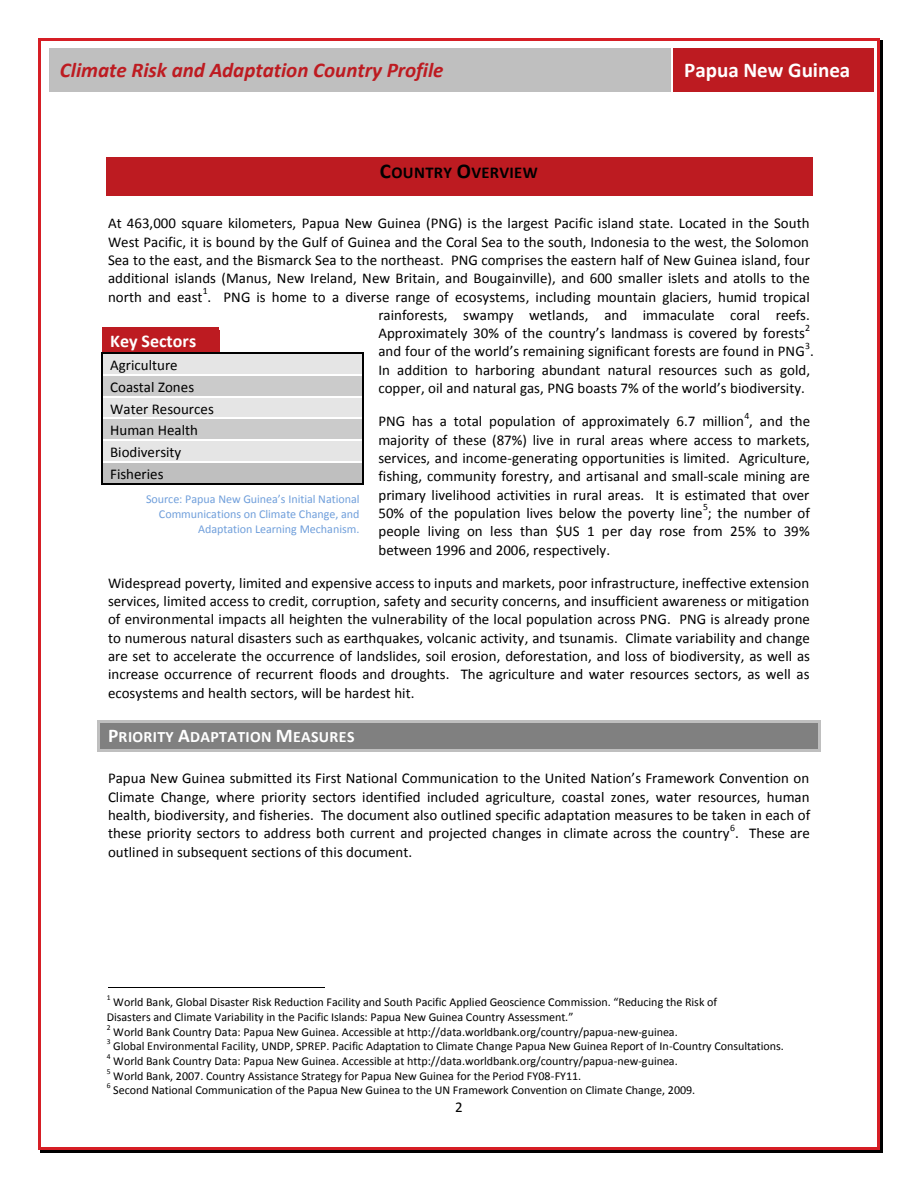
<style>
.page{position:relative;width:918px;height:1188px;background:#fff}
.page>*{position:absolute;margin:0;border:0;box-sizing:border-box;transform-origin:0 0}
.t1{font:italic 700 21px "Calibri";color:#bd1b21}
.t2{font:700 21px "Calibri";color:#fff}
.t3{font:700 18px "Calibri";color:#fff}
.t4{font:700 16.5px "Calibri";letter-spacing:.02em;color:#000}
.t5{font:700 15.9px "Calibri";letter-spacing:.02em;color:#fff}
.t6{font:15px/18.3px "Calibri";color:#000;text-align:justify}
.t7{font:12px/14.5px "Calibri";letter-spacing:-.005em;color:#000}
.t8{font:12px/14.7px "Calibri";letter-spacing:-.005em;color:#709fdb;text-align:right}
.t9{font:9.75px "Calibri";color:#000}
.t10{font:7.5px "Calibri";color:#000}
.s1{font-size:21px}
.s2{font-size:19.5px}
</style>
<div class="page">
<div style="left:49px;top:49px;width:621px;height:43px;background:#bfbfbf"></div>
<div style="left:673px;top:49px;width:201px;height:43px;background:#bd1b21"></div>
<div style="left:106px;top:158px;width:706px;height:38px;background:#bd1b21"></div>
<div style="left:100px;top:722px;width:718px;height:27px;background:#808080"></div>
<hr style="left:100px;top:720px;width:718px;height:2px;background:#bfbfbf">
<hr style="left:100px;top:749px;width:718px;height:2px;background:#bfbfbf">
<hr style="left:98px;top:722px;width:2px;height:27px;background:#bfbfbf">
<hr style="left:818px;top:722px;width:2px;height:27px;background:#bfbfbf">
<hr style="left:108px;top:987px;width:216px;height:1px;background:#000">
<hr style="left:102px;top:328px;width:117px;height:2px;background:#bd1b21">
<div style="left:102px;top:330px;width:8px;height:22px;background:#bd1b21"></div>
<div style="left:211px;top:330px;width:8px;height:22px;background:#bd1b21"></div>
<div style="left:110px;top:330px;width:101px;height:22px;background:#bd1b21"></div>
<hr style="left:103px;top:354px;width:259px;height:2px;background:#e5e5e5">
<div style="left:103px;top:356px;width:7px;height:18px;background:#e5e5e5"></div>
<div style="left:355px;top:356px;width:7px;height:18px;background:#e5e5e5"></div>
<div style="left:110px;top:356px;width:245px;height:18px;background:#e5e5e5"></div>
<hr style="left:104px;top:352px;width:115px;height:2px;background:#000">
<hr style="left:221px;top:352px;width:70px;height:2px;background:#000">
<hr style="left:293px;top:352px;width:69px;height:2px;background:#000">
<hr style="left:101px;top:354px;width:2px;height:20px;background:#000">
<hr style="left:362px;top:354px;width:2px;height:20px;background:#000">
<hr style="left:103px;top:376px;width:259px;height:1px;background:#cbcbcb">
<div style="left:103px;top:377px;width:7px;height:19px;background:#cbcbcb"></div>
<div style="left:355px;top:377px;width:7px;height:19px;background:#cbcbcb"></div>
<div style="left:110px;top:377px;width:245px;height:19px;background:#cbcbcb"></div>
<hr style="left:101px;top:376px;width:2px;height:20px;background:#000">
<hr style="left:362px;top:376px;width:2px;height:20px;background:#000">
<hr style="left:103px;top:397px;width:259px;height:2px;background:#e5e5e5">
<div style="left:103px;top:399px;width:7px;height:19px;background:#e5e5e5"></div>
<div style="left:355px;top:399px;width:7px;height:19px;background:#e5e5e5"></div>
<div style="left:110px;top:399px;width:245px;height:19px;background:#e5e5e5"></div>
<hr style="left:101px;top:397px;width:2px;height:21px;background:#000">
<hr style="left:362px;top:397px;width:2px;height:21px;background:#000">
<hr style="left:103px;top:419px;width:259px;height:2px;background:#cbcbcb">
<div style="left:103px;top:421px;width:7px;height:18px;background:#cbcbcb"></div>
<div style="left:355px;top:421px;width:7px;height:18px;background:#cbcbcb"></div>
<div style="left:110px;top:421px;width:245px;height:18px;background:#cbcbcb"></div>
<hr style="left:101px;top:419px;width:2px;height:20px;background:#000">
<hr style="left:362px;top:419px;width:2px;height:20px;background:#000">
<hr style="left:103px;top:441px;width:259px;height:2px;background:#e5e5e5">
<div style="left:103px;top:443px;width:7px;height:18px;background:#e5e5e5"></div>
<div style="left:355px;top:443px;width:7px;height:18px;background:#e5e5e5"></div>
<div style="left:110px;top:443px;width:245px;height:18px;background:#e5e5e5"></div>
<hr style="left:101px;top:441px;width:2px;height:20px;background:#000">
<hr style="left:362px;top:441px;width:2px;height:20px;background:#000">
<hr style="left:103px;top:463px;width:259px;height:2px;background:#bfbfbf">
<div style="left:103px;top:465px;width:7px;height:18px;background:#bfbfbf"></div>
<div style="left:355px;top:465px;width:7px;height:18px;background:#bfbfbf"></div>
<div style="left:110px;top:465px;width:245px;height:18px;background:#bfbfbf"></div>
<hr style="left:101px;top:463px;width:2px;height:20px;background:#000">
<hr style="left:103px;top:483px;width:259px;height:1px;background:#000">
<hr style="left:362px;top:463px;width:2px;height:20px;background:#000">
<hr style="left:40px;top:38px;width:838px;height:2px;background:#d61e25">
<hr style="left:38px;top:40px;width:2px;height:1108px;background:#d61e25">
<hr style="left:880px;top:40px;width:2px;height:1108px;background:#000">
<hr style="left:878px;top:40px;width:2px;height:1108px;background:#d61e25">
<hr style="left:40px;top:1150px;width:838px;height:2px;background:#000">
<hr style="left:40px;top:1148px;width:838px;height:2px;background:#d61e25">
<svg style="left:878px;top:1148px;width:4px;height:4px"></svg>
<h1 class="t1" style="left:60px;top:62px;width:385px">Climate Risk and Adaptation Country Profile</h1>
<h1 class="t2" style="left:684px;top:62px;width:168px">Papua New Guinea</h1>
<p class="t4" style="left:380px;top:165px;width:159px"><span class="s1">C</span>OUNTRY <span class="s1">O</span>VERVIEW</p>
<p class="t6" style="left:108px;top:215px;width:704px">At 463,000 square kilometers, Papua New Guinea (PNG) is the largest Pacific island state. Located in the South West Pacific, it is bound by the Gulf of Guinea and the Coral Sea to the south, Indonesia to the west, the Solomon Sea to the east, and the Bismarck Sea to the northeast. PNG comprises the eastern half of New Guinea island, four additional islands (Manus, New Ireland, New Britain, and Bougainville), and 600 smaller islets and atolls to the north and east . PNG is home to a diverse range of ecosystems, including mountain glaciers, humid tropical</p>
<p class="t9" style="left:203px;top:287px;width:6px">1</p>
<p class="t6" style="left:378px;top:307px;width:433px">rainforests, swampy wetlands, and immaculate coral reefs.<br>Approximately 30% of the country’s landmass is covered by forests</p>
<p class="t9" style="left:805px;top:323px;width:6px">2</p>
<p class="t6" style="left:378px;top:344px;width:437px">and four of the world’s remaining significant forests are found in PNG .</p>
<p class="t3" style="left:110px;top:334px;width:88px">Key Sectors</p>
<p class="t6" style="left:110px;top:355px;width:105px;line-height:21.8px;text-align:left">Agriculture<br>Coastal Zones<br>Water Resources<br>Human Health<br>Biodiversity<br>Fisheries</p>
<p class="t8" style="left:146px;top:493px;width:215px">Source: Papua New Guinea’s Initial National<br>Communications on Climate Change, and<br>Adaptation Learning Mechanism.</p>
<p class="t9" style="left:805px;top:342px;width:6px">3</p>
<p class="t6" style="left:378px;top:362px;width:433px">In addition to harboring abundant natural resources such as gold, copper, oil and natural gas, PNG boasts 7% of the world’s biodiversity.</p>
<p class="t6" style="left:378px;top:414px;width:433px">PNG has a total population of approximately 6.7 million , and the</p>
<p class="t9" style="left:744px;top:412px;width:6px">4</p>
<p class="t6" style="left:378px;top:432px;width:433px">majority of these (87%) live in rural areas where access to markets, services, and income-generating opportunities is limited. Agriculture, fishing, community forestry, and artisanal and small-scale mining are primary livelihood activities in rural areas. It is estimated that over 50% of the population lives below the poverty line ; the number of</p>
<p class="t9" style="left:703px;top:503px;width:6px">5</p>
<p class="t6" style="left:378px;top:523px;width:433px">people living on less than $US 1 per day rose from 25% to 39% between 1996 and 2006, respectively.</p>
<p class="t6" style="left:108px;top:575px;width:704px">Widespread poverty, limited and expensive access to inputs and markets, poor infrastructure, ineffective extension services, limited access to credit, corruption, safety and security concerns, and insufficient awareness or mitigation of environmental impacts all heighten the vulnerability of the local population across PNG. PNG is already prone to numerous natural disasters such as earthquakes, volcanic activity, and tsunamis. Climate variability and change are set to accelerate the occurrence of landslides, soil erosion, deforestation, and loss of biodiversity, as well as increase occurrence of recurrent floods and droughts. The agriculture and water resources sectors, as well as ecosystems and health sectors, will be hardest hit.</p>
<p class="t5" style="left:108px;top:730px;width:248px"><span class="s2">P</span>RIORITY <span class="s2">A</span>DAPTATION <span class="s2">M</span>EASURES</p>
<p class="t6" style="left:108px;top:771px;width:704px">Papua New Guinea submitted its First National Communication to the United Nation’s Framework Convention on Climate Change, where priority sectors identified included agriculture, coastal zones, water resources, human health, biodiversity, and fisheries. The document also outlined specific adaptation measures to be taken in each of these priority sectors to address both current and projected changes in climate across the country . These are</p>
<p class="t9" style="left:730px;top:823px;width:6px">6</p>
<p class="t6" style="left:108px;top:844px;width:306px">outlined in subsequent sections of this document.</p>
<p class="t10" style="left:107px;top:995px;width:5px">1</p>
<p class="t7" style="left:107px;top:996px;width:612px;text-indent:6px">World Bank, Global Disaster Risk Reduction Facility and South Pacific Applied Geoscience Commission. “Reducing the Risk of<br>Disasters and Climate Variability in the Pacific Islands: Papua New Guinea Country Assessment.”</p>
<p class="t10" style="left:107px;top:1024px;width:5px">2</p>
<p class="t7" style="left:113px;top:1025px;width:566px">World Bank Country Data: Papua New Guinea. Accessible at http://data.worldbank.org/country/papua-new-guinea.</p>
<p class="t10" style="left:107px;top:1039px;width:5px">3</p>
<p class="t7" style="left:113px;top:1040px;width:672px">Global Environmental Facility, UNDP, SPREP. Pacific Adaptation to Climate Change Papua New Guinea Report of In-Country Consultations.</p>
<p class="t10" style="left:107px;top:1053px;width:5px">4</p>
<p class="t7" style="left:113px;top:1055px;width:566px">World Bank Country Data: Papua New Guinea. Accessible at http://data.worldbank.org/country/papua-new-guinea.</p>
<p class="t10" style="left:107px;top:1068px;width:5px">5</p>
<p class="t7" style="left:113px;top:1069px;width:470px">World Bank, 2007. Country Assistance Strategy for Papua New Guinea for the Period FY08-FY11.</p>
<p class="t10" style="left:107px;top:1083px;width:5px">6</p>
<p class="t7" style="left:113px;top:1084px;width:584px">Second National Communication of the Papua New Guinea to the UN Framework Convention on Climate Change, 2009.</p>
<p class="t6" style="left:455px;top:1099px;width:9px">2</p>
</div>
